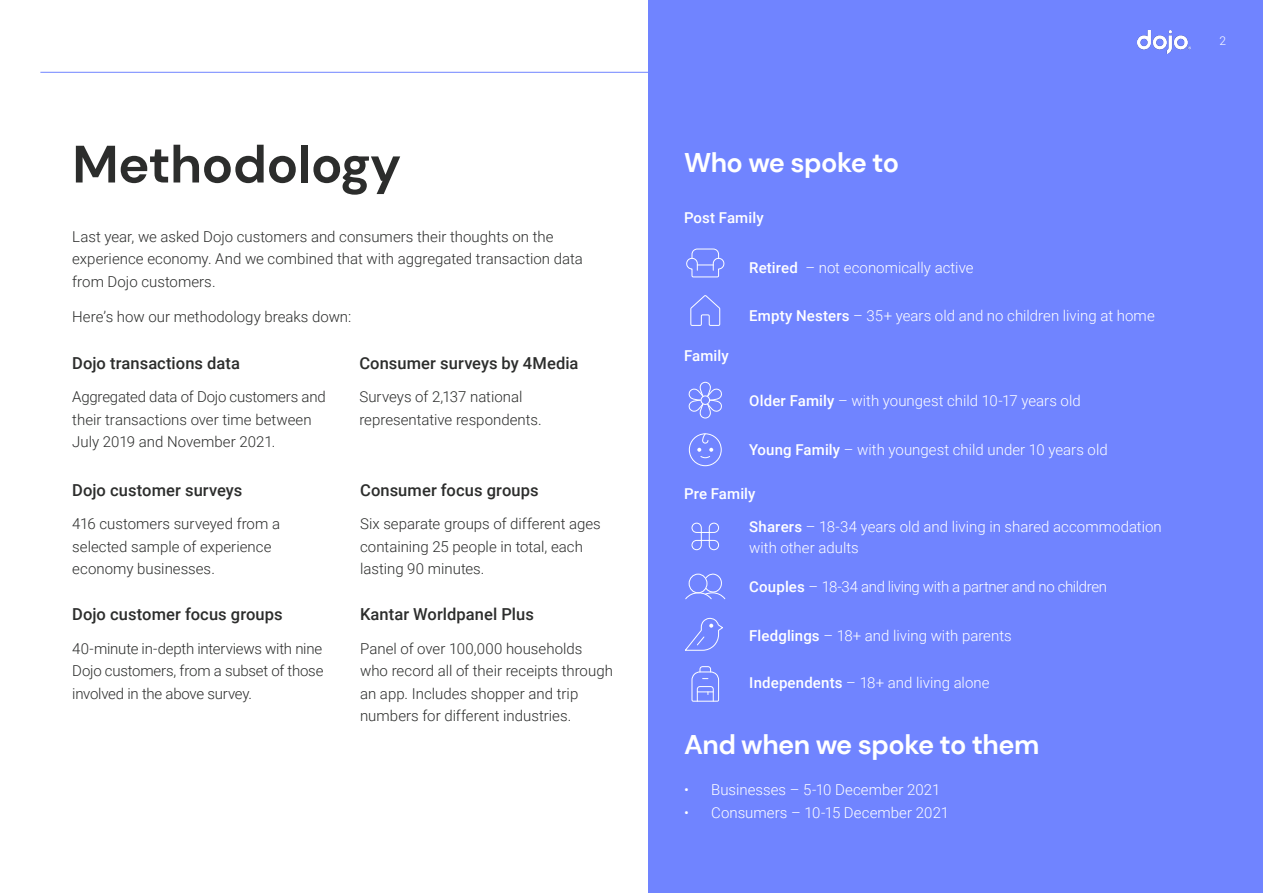
<style>
.page{position:relative;width:1263px;height:893px;background:#fff}
.page>*{position:absolute;margin:0;border:0;box-sizing:border-box;transform-origin:0 0}
.t1{font:700 52.5px "DM Sans";letter-spacing:-.01em;color:#2c2d2c}
.t2{font:700 27px "DM Sans";letter-spacing:-.02em;color:#fff}
.t3{font:500 16.5px "Roboto";letter-spacing:.005em;color:#2c2d2c}
.t4{font:300 15px/22.5px "Roboto";color:#2c2d2c}
.t5{font:300 15px/21px "Roboto";color:#fff}
.t6{font:300 15px "Roboto";letter-spacing:-.025em;color:#fff}
.t7{font:500 15px "Roboto";letter-spacing:.005em;color:#fff}
.t8{font:300 12px "Roboto";color:#fff}
.s1{font-weight:500}
</style>
<div class="page">
<div style="left:648px;top:0;width:615px;height:893px;background:#7084ff"></div>
<svg style="left:686px;top:248px;width:39px;height:30px"></svg>
<svg style="left:688px;top:381px;width:34px;height:38px"></svg>
<svg style="left:690px;top:295px;width:31px;height:31px"></svg>
<svg style="left:685px;top:574px;width:41px;height:26px"></svg>
<div style="left:689px;top:433px;width:33px;height:33px;border:1px solid #fff;border-radius:50%"></div>
<svg style="left:697px;top:433px;width:16px;height:26px"></svg>
<svg style="left:685px;top:617px;width:38px;height:34px"></svg>
<svg style="left:708px;top:522px;width:11px;height:11px"></svg>
<svg style="left:691px;top:522px;width:11px;height:11px"></svg>
<svg style="left:708px;top:540px;width:11px;height:11px"></svg>
<svg style="left:691px;top:540px;width:11px;height:11px"></svg>
<div style="left:701px;top:532px;width:9px;height:9px;border:1px solid #fff"></div>
<svg style="left:691px;top:666px;width:28px;height:36px"></svg>
<hr style="left:40px;top:72px;width:1186px;height:1px;background:#7084ff">
<img style="left:1138px;top:31px;width:53px;height:23px">
<h1 class="t1" style="left:72px;top:131px;width:330px">Methodology</h1>
<h2 class="t2" style="left:684px;top:145px;width:216px">Who we spoke to</h2>
<p class="t4" style="left:72px;top:225px;width:512px">Last year, we asked Dojo customers and consumers their thoughts on the experience economy. And we combined that with aggregated transaction data from Dojo customers.</p>
<p class="t4" style="left:72px;top:305px;width:280px">Here’s how our methodology breaks down:</p>
<p class="t3" style="left:72px;top:352px;width:169px">Dojo transactions data</p>
<p class="t4" style="left:72px;top:385px;width:255px">Aggregated data of Dojo customers and their transactions over time between<br>July 2019 and November 2021.</p>
<p class="t3" style="left:72px;top:479px;width:172px">Dojo customer surveys</p>
<p class="t4" style="left:72px;top:512px;width:209px">416 customers surveyed from a selected sample of experience economy businesses.</p>
<p class="t3" style="left:72px;top:603px;width:212px">Dojo customer focus groups</p>
<p class="t4" style="left:72px;top:636px;width:253px;text-align:justify">40-minute in-depth interviews with nine Dojo customers, from a subset of those involved in the above survey.</p>
<p class="t3" style="left:359px;top:352px;width:221px">Consumer surveys by 4Media</p>
<p class="t4" style="left:359px;top:385px;width:184px">Surveys of 2,137 national representative respondents.</p>
<p class="t3" style="left:360px;top:479px;width:180px">Consumer focus groups</p>
<p class="t4" style="left:360px;top:512px;width:242px">Six separate groups of different ages containing 25 people in total, each lasting 90 minutes.</p>
<p class="t3" style="left:360px;top:603px;width:175px">Kantar Worldpanel Plus</p>
<p class="t4" style="left:360px;top:636px;width:254px">Panel of over 100,000 households who record all of their receipts through an app. Includes shopper and trip numbers for different industries.</p>
<p class="t7" style="left:684px;top:207px;width:81px">Post Family</p>
<p class="t7" style="left:684px;top:345px;width:46px">Family</p>
<p class="t5" style="left:749px;top:257px;width:226px"><span class="s1">Retired</span> – not economically active</p>
<p class="t5" style="left:749px;top:304px;width:407px"><span class="s1">Empty Nesters</span> – 35+ years old and no children living at home</p>
<p class="t5" style="left:749px;top:389px;width:333px"><span class="s1">Older Family</span> – with youngest child 10-17 years old</p>
<p class="t5" style="left:749px;top:439px;width:360px"><span class="s1">Young Family</span> – with youngest child under 10 years old</p>
<p class="t7" style="left:684px;top:483px;width:73px">Pre Family</p>
<p class="t5" style="left:749px;top:515px;width:414px"><span class="s1">Sharers</span> – 18-34 years old and living in shared accommodation with other adults</p>
<p class="t6" style="left:749px;top:576px;width:359px"><span class="s1">Couples</span> – 18-34 and living with a partner and no children</p>
<p class="t5" style="left:749px;top:625px;width:264px"><span class="s1">Fledglings</span> – 18+ and living with parents</p>
<p class="t5" style="left:749px;top:671px;width:242px"><span class="s1">Independents</span> – 18+ and living alone</p>
<h2 class="t2" style="left:684px;top:728px;width:357px">And when we spoke to them</h2>
<p class="t5" style="left:684px;top:779px;width:258px">• Businesses – 5-10 December 2021</p>
<p class="t5" style="left:684px;top:801px;width:267px">• Consumers – 10-15 December 2021</p>
<p class="t8" style="left:1219px;top:32px;width:8px">2</p>
</div>
